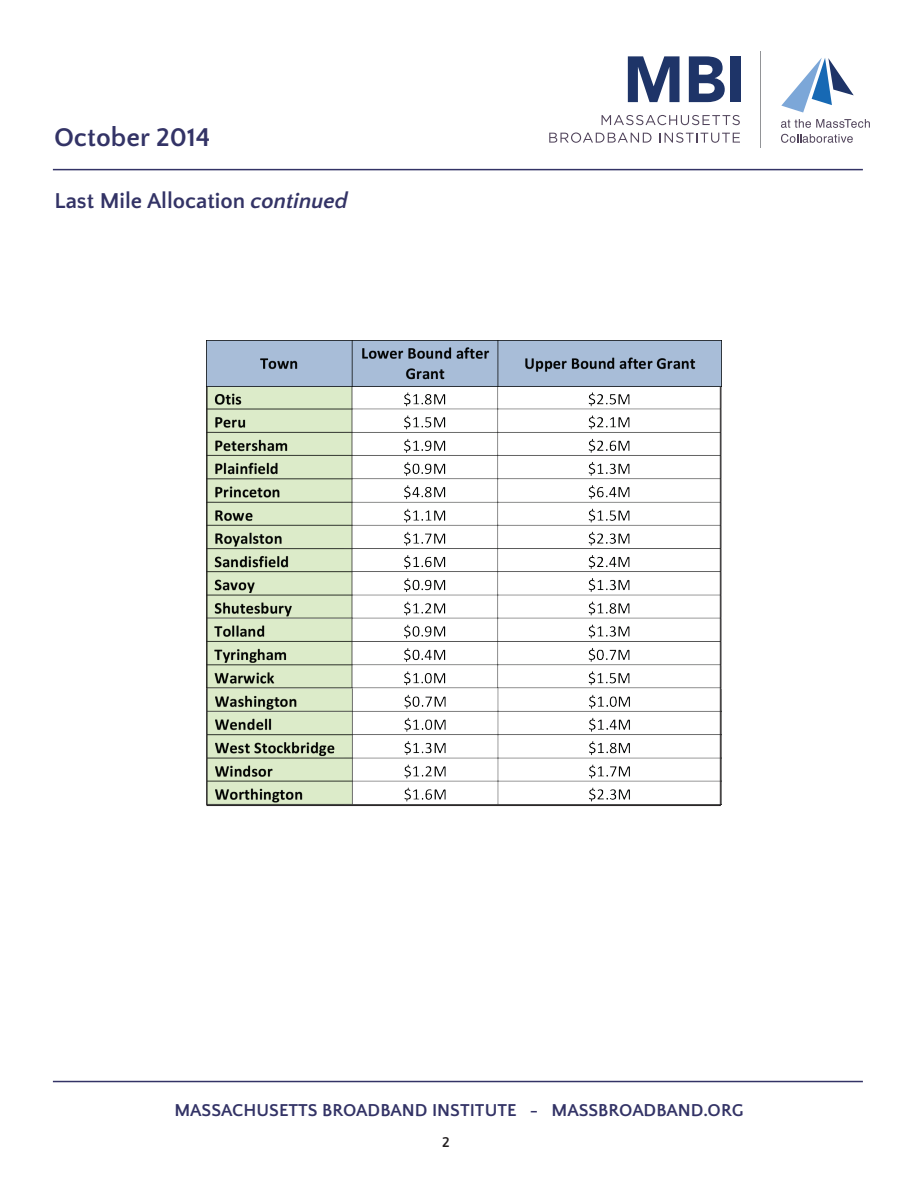
<style>
.page{position:relative;width:918px;height:1188px;background:#fff}
.page>*{position:absolute;margin:0;border:0;box-sizing:border-box;transform-origin:0 0}
.t1{font:700 27px "Quattrocento Sans";color:#336}
.t2{font:700 22.5px "Quattrocento Sans";color:#336}
.t3{font:700 18px "Quattrocento Sans";color:#336}
.t4{font:700 15px "Quattrocento Sans";color:#231f20}
.s1{font-style:italic}
</style>
<div class="page">
<hr style="left:53px;top:169px;width:810px;height:1px;background:#336">
<svg style="left:628px;top:56px;width:52px;height:46px"></svg>
<svg style="left:689px;top:56px;width:36px;height:46px"></svg>
<div style="left:731px;top:56px;width:10px;height:46px;background:#1e3468"></div>
<svg style="left:602px;top:115px;width:138px;height:10px"></svg>
<svg style="left:549px;top:133px;width:103px;height:10px"></svg>
<svg style="left:660px;top:133px;width:80px;height:10px"></svg>
<svg style="left:781px;top:58px;width:73px;height:55px"></svg>
<svg style="left:781px;top:119px;width:89px;height:9px"></svg>
<svg style="left:781px;top:134px;width:72px;height:9px"></svg>
<hr style="left:761px;top:52px;width:1px;height:96px;background:#929497">
<hr style="left:53px;top:1081px;width:810px;height:1px;background:#336">
<img style="left:206px;top:340px;width:515px;height:465px">
<p class="t1" style="left:54px;top:123px;width:158px">October 2014</p>
<p class="t2" style="left:55px;top:189px;width:295px">Last Mile Allocation <span class="s1">continued</span></p>
<p class="t3" style="left:174px;top:1101px;width:571px">MASSACHUSETTS BROADBAND INSTITUTE - MASSBROADBAND.ORG</p>
<p class="t4" style="left:442px;top:1134px;width:9px">2</p>
</div>
